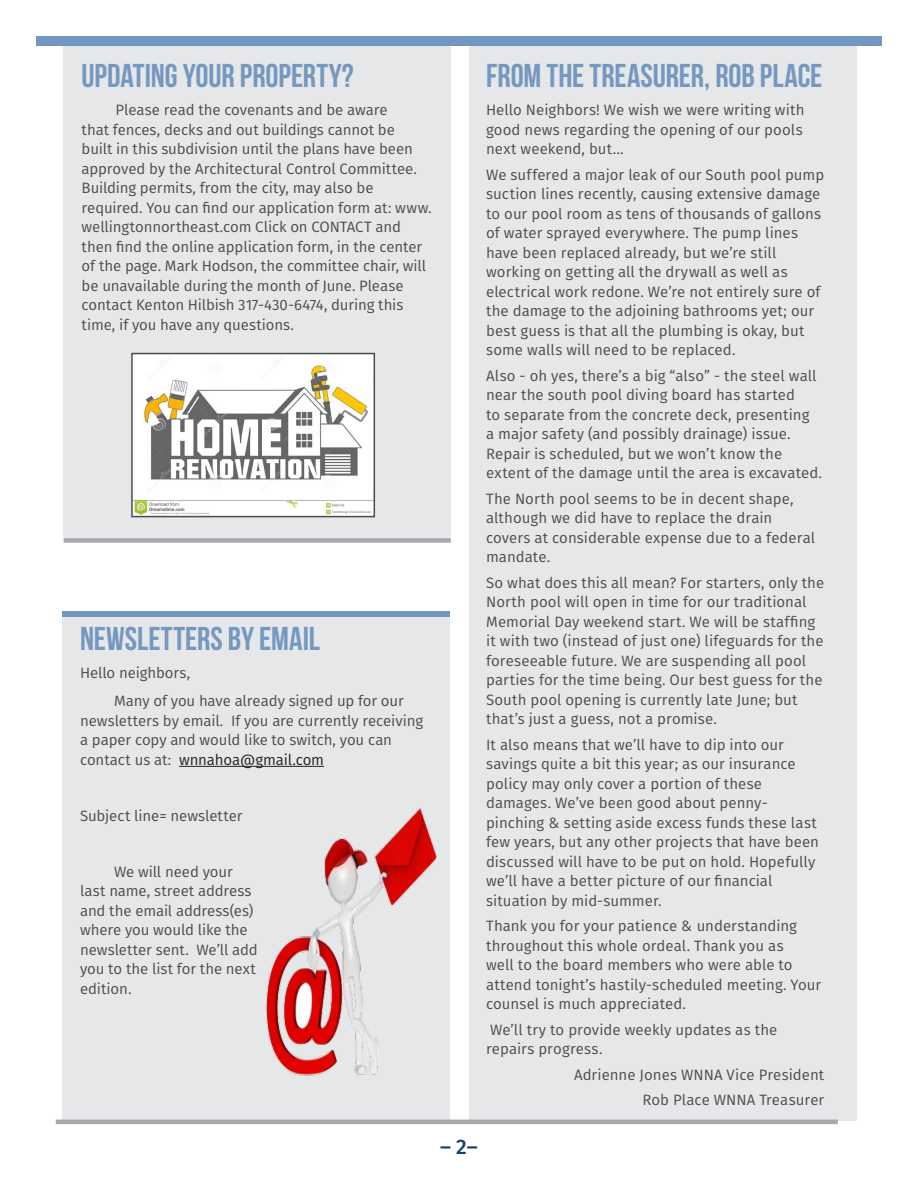
<style>
.page{position:relative;width:918px;height:1188px;background:#fff}
.page>*{position:absolute;margin:0;border:0;box-sizing:border-box;transform-origin:0 0}
.Paragraph_Style_1{font:700 33px "Bebas Neue";color:#7598c1}
.t1{font:500 21px "Fira Sans";color:#154072}
.Body_Text{font:15px/19.5px "Fira Sans";color:#4b4c4d}
.Paragraph_Style_1-2{font:15px "Fira Sans";letter-spacing:-.01em;color:#4b4c4d}
.s1{color:#262022}
</style>
<div class="page">
<div style="left:63px;top:616px;width:387px;height:505px;background:#e6e7e9"></div>
<div style="left:470px;top:46px;width:387px;height:1075px;background:#e6e7e9"></div>
<div style="left:64px;top:46px;width:387px;height:492px;background:#e6e7e9"></div>
<hr style="left:56px;top:1120px;width:782px;height:4px;background:#a8a9ad">
<div style="left:64px;top:538px;width:387px;height:5px;background:#a8a9ad"></div>
<div style="left:36px;top:36px;width:846px;height:10px;background:#7297c0"></div>
<hr style="left:179px;top:766px;width:145px;height:1px;background:#262022">
<div style="left:63px;top:611px;width:387px;height:6px;background:#7297c0"></div>
<img style="left:134px;top:356px;width:238px;height:158px">
<div style="left:131px;top:353px;width:244px;height:164px;border:2px solid #4b4c4d"></div>
<img style="left:266px;top:807px;width:171px;height:269px">
<p class="Paragraph_Style_1" style="left:82px;top:58px;width:274px">UPDATING YOUR PROPERTY?</p>
<p class="Body_Text" style="left:82px;top:100px;width:352px;text-indent:34px">Please read the covenants and be aware<br>that fences, decks and out buildings cannot be<br>built in this subdivision until the plans have been approved by the Architectural Control Committee.<br>Building permits, from the city, may also be required. You can find our application form at: www. wellingtonnortheast.com Click on CONTACT and then find the online application form, in the center of the page. Mark Hodson, the committee chair, will be unavailable during the month of June. Please contact Kenton Hilbish 317-430-6474, during this time, if you have any questions.</p>
<p class="Paragraph_Style_1" style="left:80px;top:621px;width:241px">NEWSLETTERS BY EMAIL</p>
<p class="Paragraph_Style_1-2" style="left:80px;top:662px;width:112px">Hello neighbors,</p>
<p class="Body_Text" style="left:80px;top:691px;width:345px;text-indent:34px">Many of you have already signed up for our newsletters by email. If you are currently receiving a paper copy and would like to switch, you can contact us at: <span class="s1">wnnahoa@gmail.com</span></p>
<p class="Body_Text" style="left:80px;top:806px;width:164px">Subject line= newsletter</p>
<p class="Body_Text" style="left:80px;top:862px;width:179px;text-indent:34px">We will need your last name, street address and the email address(es) where you would like the newsletter sent. We’ll add you to the list for the next edition.</p>
<p class="Paragraph_Style_1" style="left:486px;top:58px;width:338px">FROM THE TREASURER, ROB PLACE</p>
<p class="Body_Text" style="left:486px;top:100px;width:320px;text-align:justify">Hello Neighbors! We wish we were writing with good news regarding the opening of our pools next weekend, but...</p>
<p class="Body_Text" style="left:486px;top:164px;width:340px">We suffered a major leak of our South pool pump suction lines recently, causing extensive damage to our pool room as tens of thousands of gallons of water sprayed everywhere. The pump lines have been replaced already, but we’re still working on getting all the drywall as well as electrical work redone. We’re not entirely sure of the damage to the adjoining bathrooms yet; our best guess is that all the plumbing is okay, but some walls will need to be replaced.</p>
<p class="Body_Text" style="left:486px;top:365px;width:337px">Also - oh yes, there’s a big “also” - the steel wall near the south pool diving board has started<br>to separate from the concrete deck, presenting<br>a major safety (and possibly drainage) issue.<br>Repair is scheduled, but we won’t know the extent of the damage until the area is excavated.</p>
<p class="Body_Text" style="left:486px;top:488px;width:331px">The North pool seems to be in decent shape, although we did have to replace the drain covers at considerable expense due to a federal mandate.</p>
<p class="Body_Text" style="left:486px;top:572px;width:340px">So what does this all mean? For starters, only the North pool will open in time for our traditional Memorial Day weekend start. We will be staffing it with two (instead of just one) lifeguards for the foreseeable future. We are suspending all pool parties for the time being. Our best guess for the South pool opening is currently late June; but that’s just a guess, not a promise.</p>
<p class="Body_Text" style="left:486px;top:734px;width:334px">It also means that we’ll have to dip into our savings quite a bit this year; as our insurance policy may only cover a portion of these damages. We’ve been good about penny&shy;pinching &amp; setting aside excess funds these last few years, but any other projects that have been discussed will have to be put on hold. Hopefully we’ll have a better picture of our financial situation by mid-summer.</p>
<p class="Body_Text" style="left:486px;top:916px;width:337px">Thank you for your patience &amp; understanding throughout this whole ordeal. Thank you as<br>well to the board members who were able to attend tonight’s hastily-scheduled meeting. Your counsel is much appreciated.</p>
<p class="Body_Text" style="left:486px;top:1019px;width:293px">We’ll try to provide weekly updates as the repairs progress.</p>
<p class="Body_Text" style="left:574px;top:1064px;width:252px">Adrienne Jones WNNA Vice President</p>
<p class="Body_Text" style="left:643px;top:1090px;width:183px">Rob Place WNNA Treasurer</p>
<h2 class="t1" style="left:440px;top:1129px;width:39px">– 2–</h2>
</div>
